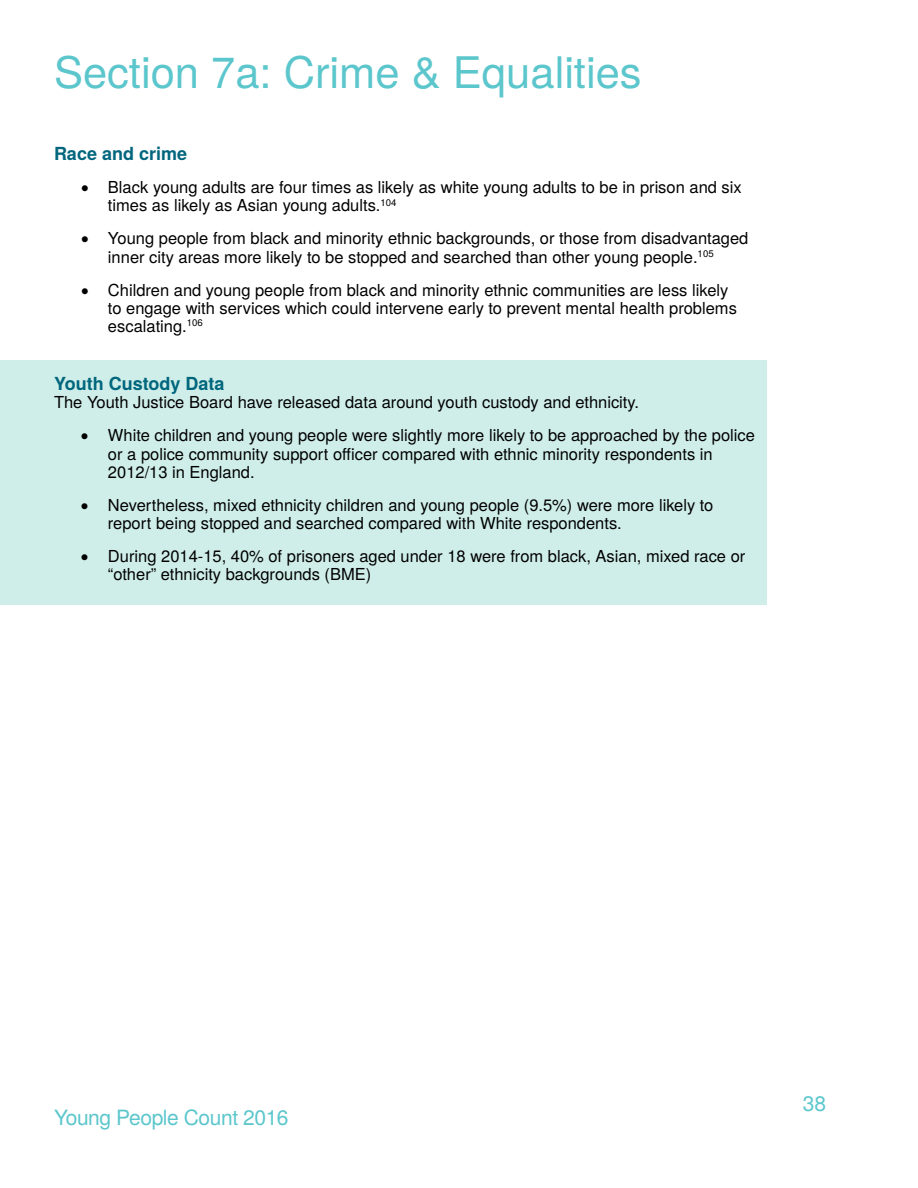
<style>
.page{position:relative;width:918px;height:1188px;background:#fff}
.page>*{position:absolute;margin:0;border:0;box-sizing:border-box;transform-origin:0 0}
.t1{font:43.5px "Te X Gyre Heros";color:#5bc6cc}
.t2{font:21px "Te X Gyre Heros";letter-spacing:-.02em;color:#5bc6cc}
.t3{font:700 18px "Te X Gyre Heros";color:#00667d}
.t4{font:16.5px/18.1px "Te X Gyre Heros";color:#000}
</style>
<div class="page">
<div style="left:0;top:360px;width:767px;height:245px;background:#cfeee9"></div>
<h1 class="t1" style="left:54px;top:38px;width:589px">Section 7a: Crime &amp; Equalities</h1>
<p class="t3" style="left:54px;top:140px;width:135px">Race and crime</p>
<p class="t4" style="left:108px;top:177px;width:635px;text-indent:-27px">• Black young adults are four times as likely as white young adults to be in prison and six times as likely as Asian young adults.<sup>104</sup></p>
<p class="t4" style="left:81px;top:228px;width:669px;text-align:center">• Young people from black and minority ethnic backgrounds, or those from disadvantaged inner city areas more likely to be stopped and searched than other young people.<sup>105</sup></p>
<p class="t4" style="left:108px;top:279px;width:630px;text-indent:-27px">• Children and young people from black and minority ethnic communities are less likely to engage with services which could intervene early to prevent mental health problems escalating.<sup>106</sup></p>
<p class="t3" style="left:54px;top:370px;width:172px">Youth Custody Data</p>
<p class="t4" style="left:54px;top:392px;width:587px">The Youth Justice Board have released data around youth custody and ethnicity.</p>
<p class="t4" style="left:108px;top:425px;width:648px;text-indent:-27px">• White children and young people were slightly more likely to be approached by the police or a police community support officer compared with ethnic minority respondents in<br>2012/13 in England.</p>
<p class="t4" style="left:108px;top:495px;width:607px;text-indent:-27px">• Nevertheless, mixed ethnicity children and young people (9.5%) were more likely to report being stopped and searched compared with White respondents.</p>
<p class="t4" style="left:108px;top:546px;width:639px;text-indent:-27px">• During 2014-15, 40% of prisoners aged under 18 were from black, Asian, mixed race or “other” ethnicity backgrounds (BME)</p>
<p class="t2" style="left:54px;top:1100px;width:236px">Young People Count 2016</p>
<p class="t2" style="left:803px;top:1087px;width:25px">38</p>
</div>
